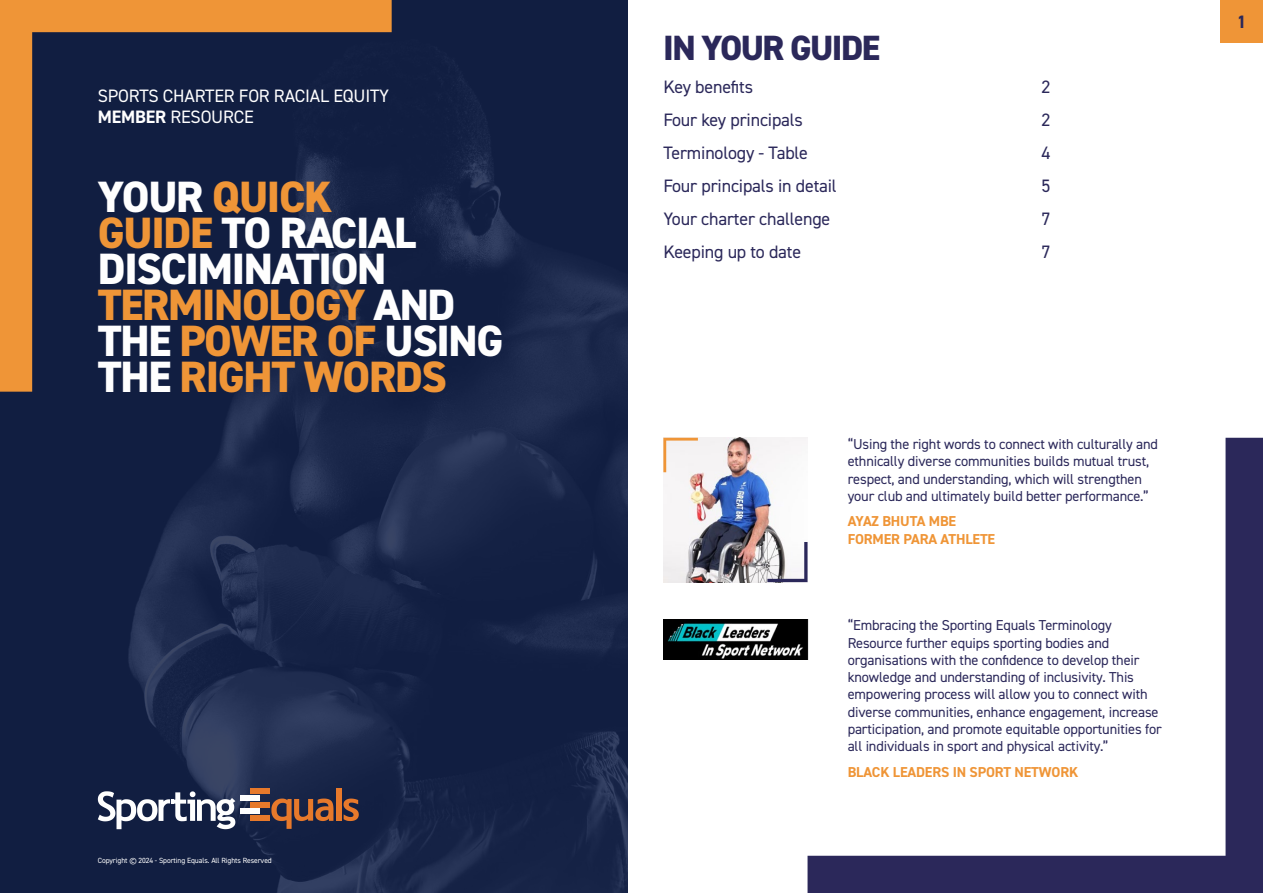
<style>
.page{position:relative;width:1263px;height:893px;background:#fff}
.page>*{position:absolute;margin:0;border:0;box-sizing:border-box;transform-origin:0 0}
.t1{font:800 43.95px/36px "DIN2014";letter-spacing:-.03em;color:#fefefe}
.t2{font:800 35.1px "DIN2014";letter-spacing:-.045em;color:#2b285a}
.t3{font:18px "DIN2014";letter-spacing:-.01em;color:#2b285a}
.t4{font:18px/21.6px "DIN2014";letter-spacing:-.01em;color:#fff}
.t5{font:700 18px "DIN2014";color:#2b285a}
.t6{font:14.4px/17.2px "DIN2014";letter-spacing:-.01em;color:#2b285a}
.t7{font:700 14.4px/17.2px "DIN2014";letter-spacing:-.01em;color:#ef9537}
.t8{font:7.5px "DIN2014";letter-spacing:-.01em;color:#fefefe}
.s1{font-weight:700}
.s2{color:#ef9537}
</style>
<div class="page">
<svg style="left:807px;top:438px;width:456px;height:455px"></svg>
<div style="left:1220px;top:0;width:43px;height:43px;background:#ef9537"></div>
<img style="left:0;top:0;width:627px;height:893px">
<img style="left:663px;top:438px;width:144px;height:144px">
<svg style="left:663px;top:438px;width:35px;height:34px"></svg>
<svg style="left:767px;top:542px;width:40px;height:40px"></svg>
<svg style="left:0;top:0;width:392px;height:392px;background:#353140"></svg>
<svg style="left:343px;top:798px;width:16px;height:23px"></svg>
<div style="left:336px;top:788px;width:5px;height:33px;background:#e7792b"></div>
<div style="left:250px;top:788px;width:20px;height:5px;background:#e7792b"></div>
<div style="left:240px;top:795px;width:20px;height:5px;background:#fefefe"></div>
<div style="left:250px;top:802px;width:20px;height:5px;background:#e7792b"></div>
<div style="left:240px;top:809px;width:20px;height:5px;background:#fefefe"></div>
<svg style="left:271px;top:798px;width:62px;height:31px;background:#6f4739"></svg>
<svg style="left:98px;top:791px;width:137px;height:38px"></svg>
<div style="left:250px;top:815px;width:20px;height:6px;background:#e7792b"></div>
<img style="left:663px;top:620px;width:151px;height:39px">
<p class="t4" style="left:98px;top:84px;width:293px">SPORTS CHARTER FOR RACIAL EQUITY<br><span class="s1">MEMBER</span> RESOURCE</p>
<h1 class="t1" style="left:98px;top:179px;width:407px">YOUR <span class="s2">QUICK<br>GUIDE</span> TO RACIAL<br>DISCIMINATION<br><span class="s2">TERMINOLOGY</span> AND<br>THE <span class="s2">POWER OF</span> USING<br>THE <span class="s2">RIGHT WORDS</span></h1>
<p class="t8" style="left:98px;top:855px;width:176px">Copyright © 2024 - Sporting Equals. All Rights Reserved</p>
<h2 class="t2" style="left:663px;top:25px;width:218px">IN YOUR GUIDE</h2>
<p class="t3" style="left:663px;top:76px;width:91px">Key benefits</p>
<p class="t3" style="left:1041px;top:76px;width:10px">2</p>
<p class="t3" style="left:663px;top:109px;width:141px">Four key principals</p>
<p class="t3" style="left:1041px;top:109px;width:10px">2</p>
<p class="t3" style="left:663px;top:142px;width:146px">Terminology - Table</p>
<p class="t3" style="left:1041px;top:142px;width:10px">4</p>
<p class="t3" style="left:663px;top:175px;width:175px">Four principals in detail</p>
<p class="t3" style="left:1041px;top:175px;width:10px">5</p>
<p class="t3" style="left:663px;top:208px;width:169px">Your charter challenge</p>
<p class="t3" style="left:1041px;top:208px;width:10px">7</p>
<p class="t3" style="left:663px;top:241px;width:139px">Keeping up to date</p>
<p class="t3" style="left:1041px;top:241px;width:10px">7</p>
<p class="t6" style="left:848px;top:435px;width:312px">“Using the right words to connect with culturally and ethnically diverse communities builds mutual trust, respect, and understanding, which will strengthen your club and ultimately build better performance.”</p>
<p class="t7" style="left:848px;top:512px;width:149px">AYAZ BHUTA MBE<br>FORMER PARA ATHLETE</p>
<p class="t6" style="left:848px;top:616px;width:315px">“Embracing the Sporting Equals Terminology Resource further equips sporting bodies and organisations with the confidence to develop their knowledge and understanding of inclusivity. This empowering process will allow you to connect with diverse communities, enhance engagement, increase participation, and promote equitable opportunities for all individuals in sport and physical activity.”</p>
<p class="t7" style="left:848px;top:763px;width:232px">BLACK LEADERS IN SPORT NETWORK</p>
<p class="t5" style="left:1237px;top:10px;width:11px">1</p>
</div>
